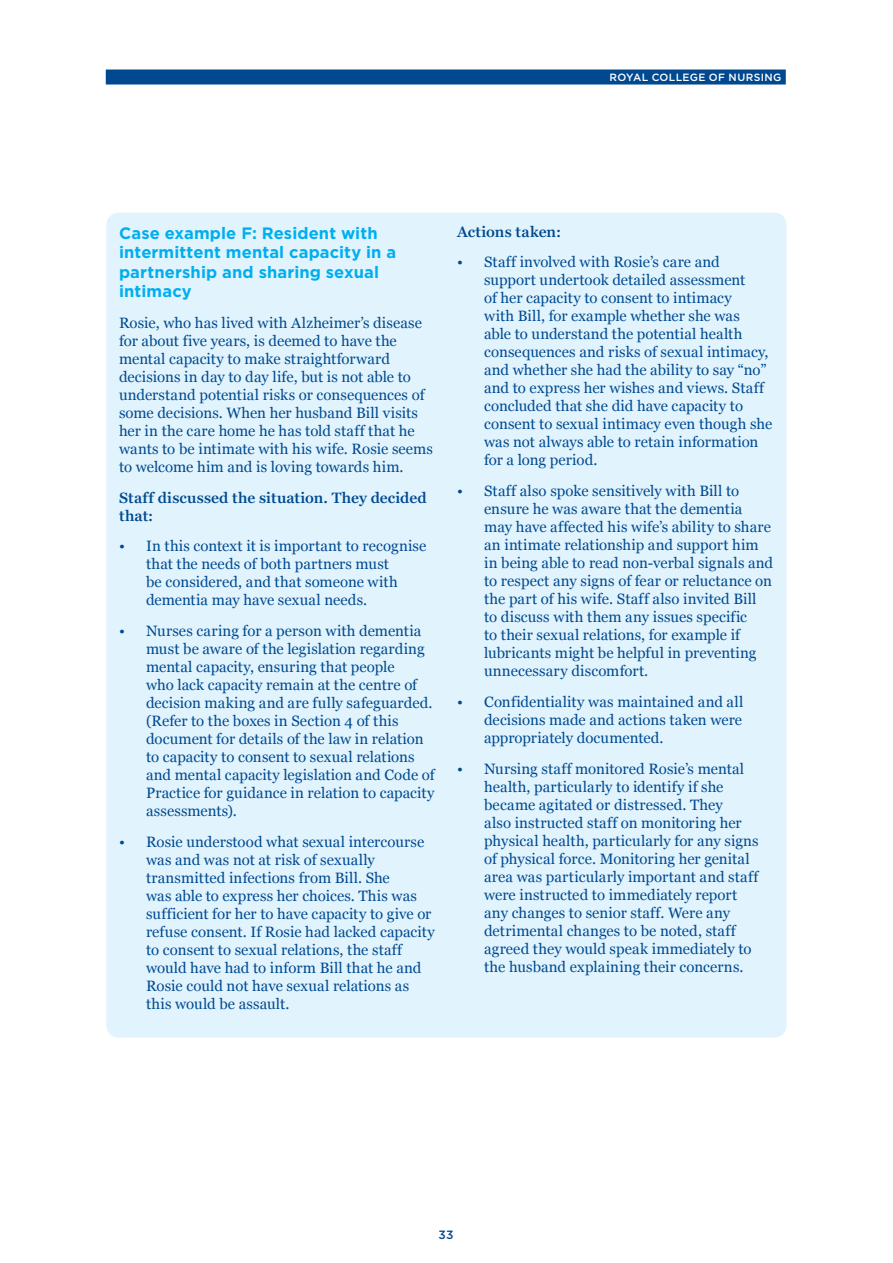
<style>
.page{position:relative;width:893px;height:1263px;background:#fff}
.page>*{position:absolute;margin:0;border:0;box-sizing:border-box;transform-origin:0 0}
.t1{font:700 16.5px/19.5px "Gotham";letter-spacing:.005em;color:#00aeef}
.t2{font:15px/18px "Georgia";letter-spacing:.005em;color:#004990}
.t3{font:600 15px/18px "Georgia Pro";letter-spacing:.01em;color:#004990}
.t4{font:500 12px "Gotham";color:#004990}
.t5{font:500 10.5px "Gotham";letter-spacing:.035em;color:#fff}
</style>
<div class="page">
<div style="left:106px;top:70px;width:680px;height:15px;background:#004990"></div>
<div style="left:106px;top:213px;width:681px;height:824px;background:#e1f4fd;border-radius:13px"></div>
<p class="t5" style="left:609px;top:70px;width:174px">ROYAL COLLEGE OF NURSING</p>
<p class="t1" style="left:119px;top:223px;width:279px">Case example F: Resident with intermittent mental capacity in a partnership and sharing sexual intimacy</p>
<p class="t2" style="left:119px;top:313px;width:315px">Rosie, who has lived with Alzheimer’s disease for about five years, is deemed to have the mental capacity to make straightforward decisions in day to day life, but is not able to understand potential risks or consequences of some decisions. When her husband Bill visits her in the care home he has told staff that he wants to be intimate with his wife. Rosie seems to welcome him and is loving towards him.</p>
<p class="t3" style="left:119px;top:489px;width:309px">Staff discussed the situation. They decided that:</p>
<p class="t2" style="left:146px;top:537px;width:282px;text-indent:-27px">• In this context it is important to recognise that the needs of both partners must<br>be considered, and that someone with dementia may have sexual needs.</p>
<p class="t2" style="left:146px;top:621px;width:290px;text-indent:-27px">• Nurses caring for a person with dementia must be aware of the legislation regarding mental capacity, ensuring that people<br>who lack capacity remain at the centre of decision making and are fully safeguarded. (Refer to the boxes in Section 4 of this document for details of the law in relation to capacity to consent to sexual relations and mental capacity legislation and Code of Practice for guidance in relation to capacity assessments).</p>
<p class="t2" style="left:146px;top:832px;width:290px;text-indent:-27px">• Rosie understood what sexual intercourse was and was not at risk of sexually transmitted infections from Bill. She<br>was able to express her choices. This was sufficient for her to have capacity to give or refuse consent. If Rosie had lacked capacity to consent to sexual relations, the staff would have had to inform Bill that he and Rosie could not have sexual relations as this would be assault.</p>
<p class="t3" style="left:457px;top:223px;width:106px">Actions taken:</p>
<p class="t2" style="left:484px;top:253px;width:290px;text-indent:-27px">• Staff involved with Rosie’s care and support undertook detailed assessment<br>of her capacity to consent to intimacy<br>with Bill, for example whether she was<br>able to understand the potential health consequences and risks of sexual intimacy, and whether she had the ability to say “no” and to express her wishes and views. Staff concluded that she did have capacity to consent to sexual intimacy even though she was not always able to retain information for a long period.</p>
<p class="t2" style="left:484px;top:481px;width:291px;text-indent:-27px">• Staff also spoke sensitively with Bill to ensure he was aware that the dementia may have affected his wife’s ability to share an intimate relationship and support him in being able to read non-verbal signals and to respect any signs of fear or reluctance on the part of his wife. Staff also invited Bill to discuss with them any issues specific<br>to their sexual relations, for example if lubricants might be helpful in preventing unnecessary discomfort.</p>
<p class="t2" style="left:484px;top:692px;width:261px;text-align:justify;text-indent:-27px">• Confidentiality was maintained and all decisions made and actions taken were appropriately documented.</p>
<p class="t2" style="left:484px;top:759px;width:276px;text-indent:-27px">• Nursing staff monitored Rosie’s mental health, particularly to identify if she became agitated or distressed. They<br>also instructed staff on monitoring her physical health, particularly for any signs of physical force. Monitoring her genital area was particularly important and staff were instructed to immediately report any changes to senior staff. Were any detrimental changes to be noted, staff agreed they would speak immediately to the husband explaining their concerns.</p>
<p class="t4" style="left:438px;top:1227px;width:17px">33</p>
</div>
